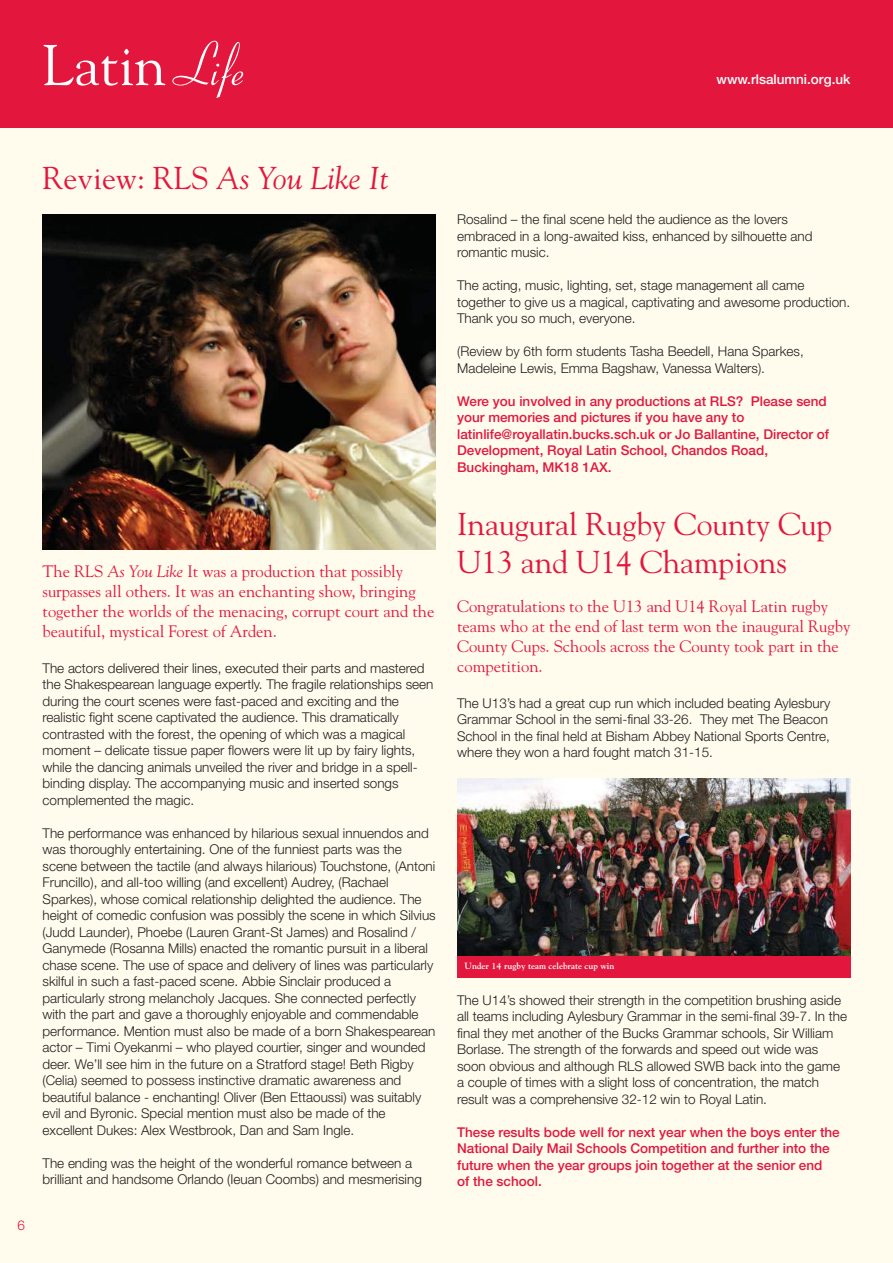
<style>
.page{position:relative;width:893px;height:1263px;background:#fffbed}
.page>*{position:absolute;margin:0;border:0;box-sizing:border-box;transform-origin:0 0}
.t1{font:57px "Goudy";color:#fff}
.t2{font:31.5px/37.8px "Goudy";color:#e3173d}
.t3{font:italic 31.5px "Goudy";color:#e3173d}
.t4{font:16.5px/19.8px "Goudy";color:#e3173d}
.t5{font:300 13.5px/16.5px "Helvetica Neue";color:#221f1f}
.t6{font:500 13.5px/16.5px "Helvetica Neue";color:#e3173d}
.t7{font:500 13.5px "Helvetica Neue";color:#fff}
.t8{font:300 13.5px "Helvetica Neue";color:#e3173d}
.t9{font:700 9px "Goudy";color:#fff}
.s1{font-family:"Coronet";font-size:61.5px}
.s2{font-style:normal}
.s3{font-style:italic}
</style>
<div class="page">
<div style="left:0;top:0;width:893px;height:128px;background:#e3173d"></div>
<img style="left:43px;top:215px;width:393px;height:335px">
<img style="left:457px;top:779px;width:393px;height:177px">
<div style="left:457px;top:956px;width:393px;height:21px;background:#e3173d"></div>
<h1 class="t1" style="left:43px;top:43px;width:204px">Latin<span class="s1">Life</span></h1>
<p class="t7" style="left:716px;top:74px;width:135px">www.rlsalumni.org.uk</p>
<h2 class="t3" style="left:43px;top:166px;width:347px"><span class="s2">Review: RLS</span> As You Like It</h2>
<p class="t8" style="left:18px;top:1219px;width:9px">6</p>
<p class="t4" style="left:43px;top:563px;width:393px">The RLS <span class="s3">As You Like</span> It was a production that possibly surpasses all others. It was an enchanting show, bringing together the worlds of the menacing, corrupt court and the beautiful, mystical Forest of Arden.</p>
<p class="t5" style="left:43px;top:661px;width:392px">The actors delivered their lines, executed their parts and mastered the Shakespearean language expertly. The fragile relationships seen during the court scenes were fast-paced and exciting and the realistic fight scene captivated the audience. This dramatically contrasted with the forest, the opening of which was a magical moment – delicate tissue paper flowers were lit up by fairy lights, while the dancing animals unveiled the river and bridge in a spell&shy;binding display. The accompanying music and inserted songs complemented the magic.</p>
<p class="t5" style="left:43px;top:826px;width:395px">The performance was enhanced by hilarious sexual innuendos and was thoroughly entertaining. One of the funniest parts was the scene between the tactile (and always hilarious) Touchstone, (Antoni Fruncillo), and all-too willing (and excellent) Audrey, (Rachael Sparkes), whose comical relationship delighted the audience. The height of comedic confusion was possibly the scene in which Silvius (Judd Launder), Phoebe (Lauren Grant-St James) and Rosalind / Ganymede (Rosanna Mills) enacted the romantic pursuit in a liberal chase scene. The use of space and delivery of lines was particularly skilful in such a fast-paced scene. Abbie Sinclair produced a particularly strong melancholy Jacques. She connected perfectly with the part and gave a thoroughly enjoyable and commendable performance. Mention must also be made of a born Shakespearean actor – Timi Oyekanmi – who played courtier, singer and wounded deer. We’ll see him in the future on a Stratford stage! Beth Rigby (Celia) seemed to possess instinctive dramatic awareness and beautiful balance - enchanting! Oliver (Ben Ettaoussi) was suitably evil and Byronic. Special mention must also be made of the excellent Dukes: Alex Westbrook, Dan and Sam Ingle.</p>
<p class="t5" style="left:43px;top:1156px;width:381px">The ending was the height of the wonderful romance between a brilliant and handsome Orlando (Ieuan Coombs) and mesmerising</p>
<p class="t5" style="left:457px;top:212px;width:357px">Rosalind – the final scene held the audience as the lovers embraced in a long-awaited kiss, enhanced by silhouette and romantic music.</p>
<p class="t5" style="left:457px;top:278px;width:395px">The acting, music, lighting, set, stage management all came together to give us a magical, captivating and awesome production.<br>Thank you so much, everyone.</p>
<p class="t5" style="left:457px;top:344px;width:348px">(Review by 6th form students Tasha Beedell, Hana Sparkes,<br>Madeleine Lewis, Emma Bagshaw, Vanessa Walters).</p>
<p class="t6" style="left:457px;top:394px;width:373px">Were you involved in any productions at RLS? Please send your memories and pictures if you have any to latinlife@royallatin.bucks.sch.uk or Jo Ballantine, Director of Development, Royal Latin School, Chandos Road, Buckingham, MK18 1AX.</p>
<h2 class="t2" style="left:457px;top:508px;width:377px">Inaugural Rugby County Cup<br>U13 and U14 Champions</h2>
<p class="t4" style="left:457px;top:598px;width:395px">Congratulations to the U13 and U14 Royal Latin rugby teams who at the end of last term won the inaugural Rugby County Cups. Schools across the County took part in the competition.</p>
<p class="t5" style="left:457px;top:696px;width:375px">The U13’s had a great cup run which included beating Aylesbury Grammar School in the semi-final 33-26. They met The Beacon School in the final held at Bisham Abbey National Sports Centre, where they won a hard fought match 31-15.</p>
<p class="t9" style="left:465px;top:962px;width:151px">Under 14 rugby team celebrate cup win</p>
<p class="t5" style="left:457px;top:993px;width:391px">The U14’s showed their strength in the competition brushing aside all teams including Aylesbury Grammar in the semi-final 39-7. In the final they met another of the Bucks Grammar schools, Sir William Borlase. The strength of the forwards and speed out wide was soon obvious and although RLS allowed SWB back into the game a couple of times with a slight loss of concentration, the match result was a comprehensive 32-12 win to Royal Latin.</p>
<p class="t6" style="left:457px;top:1125px;width:384px">These results bode well for next year when the boys enter the National Daily Mail Schools Competition and further into the future when the year groups join together at the senior end<br>of the school.</p>
</div>
